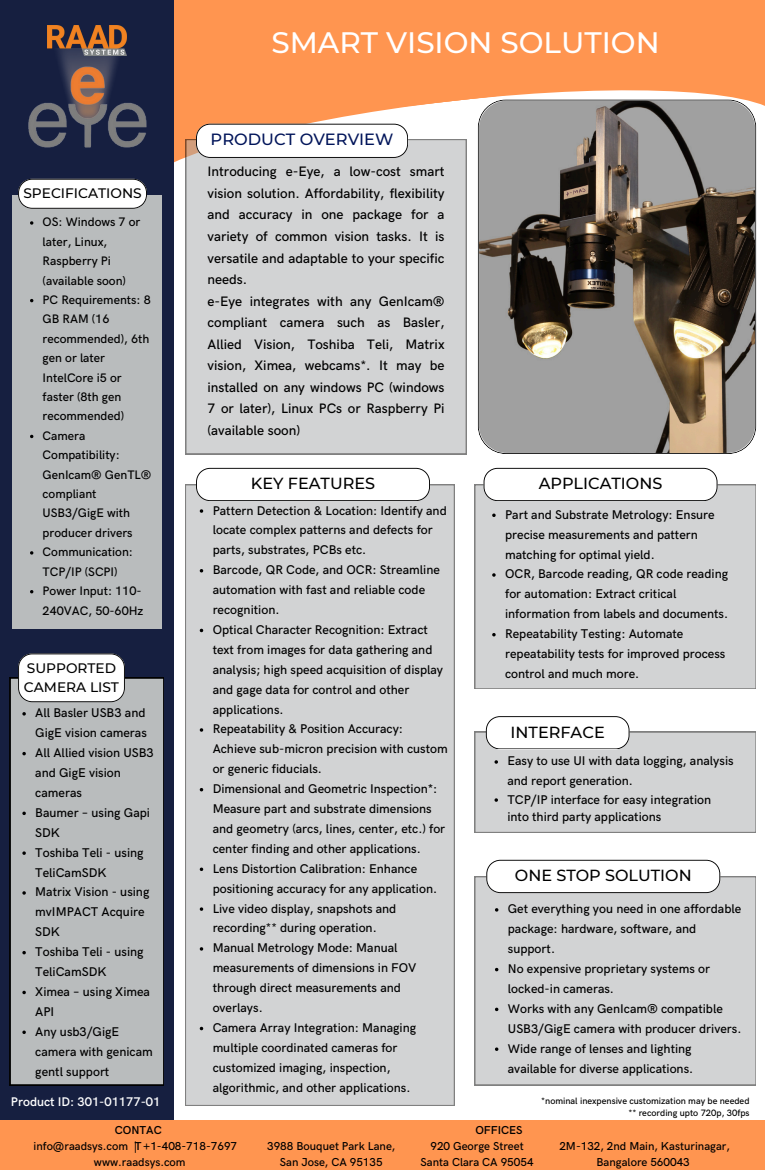
<style>
.page{position:relative;width:765px;height:1170px;background:#fff}
.page>*{position:absolute;margin:0;border:0;box-sizing:border-box;transform-origin:0 0}
.t1{font:500 29.5px "Montserrat";color:#fff}
.t2{font:500 16.25px "Montserrat";color:#02155a}
.t3{font:500 16px "Montserrat";color:#000}
.t4{font:500 13.75px/21.5px "HK Grotesk";color:#000}
.t5{font:500 13.75px/18.8px "Montserrat";color:#000}
.t6{font:500 12.62px/19.9px "HK Grotesk";color:#000}
.t7{font:600 12.62px "HK Grotesk";color:#fff}
.t8{font:500 12.38px/19.4px "HK Grotesk";color:#000}
.t9{font:500 11.5px/16px "HK Grotesk";color:#000;text-align:center}
.t10{font:600 11.5px/15.6px "HK Grotesk";color:#000;text-align:center}
.t11{font:500 9.25px "HK Grotesk";color:#000}
.s1{font-weight:600}
</style>
<div class="page">
<div style="left:174px;top:0;width:591px;height:168px;background:#ff9550"></div>
<svg style="left:174px;top:90px;width:591px;height:266px;fill:#fff"></svg>
<div style="left:0;top:0;width:174px;height:1170px;background:#161f40"></div>
<img style="left:28px;top:56px;width:119px;height:92px">
<img style="left:47px;top:25px;width:80px;height:31px">
<svg style="left:478px;top:99px;width:278px;height:355px;background:#7e7871"></svg>
<div style="left:185px;top:485px;width:270px;height:621px;background:#d2d3d4"></div>
<svg style="left:200px;top:509px;width:3px;height:4px"></svg>
<svg style="left:200px;top:728px;width:3px;height:4px"></svg>
<svg style="left:200px;top:907px;width:3px;height:4px"></svg>
<svg style="left:200px;top:947px;width:3px;height:4px"></svg>
<svg style="left:196px;top:468px;width:234px;height:33px"></svg>
<div style="left:10px;top:678px;width:154px;height:407px;background:#b9bcbd"></div>
<svg style="left:22px;top:712px;width:4px;height:4px"></svg>
<svg style="left:22px;top:752px;width:4px;height:3px"></svg>
<svg style="left:22px;top:812px;width:4px;height:3px"></svg>
<svg style="left:22px;top:851px;width:4px;height:4px"></svg>
<svg style="left:22px;top:891px;width:4px;height:4px"></svg>
<svg style="left:22px;top:951px;width:4px;height:3px"></svg>
<svg style="left:22px;top:991px;width:4px;height:3px"></svg>
<svg style="left:22px;top:1031px;width:4px;height:3px"></svg>
<svg style="left:18px;top:653px;width:107px;height:49px;background:#eceded"></svg>
<svg style="left:475px;top:716px;width:281px;height:117px"></svg>
<div style="left:475px;top:876px;width:281px;height:209px;background:#d2d3d4"></div>
<svg style="left:495px;top:908px;width:3px;height:4px"></svg>
<svg style="left:495px;top:1047px;width:3px;height:4px"></svg>
<svg style="left:486px;top:860px;width:234px;height:33px"></svg>
<div style="left:12px;top:195px;width:150px;height:433px;background:#b9bcbd"></div>
<svg style="left:30px;top:221px;width:3px;height:4px"></svg>
<svg style="left:30px;top:551px;width:3px;height:4px"></svg>
<svg style="left:18px;top:179px;width:129px;height:30px;background:#e8e8e9"></svg>
<div style="left:475px;top:484px;width:281px;height:205px;background:#d2d3d4"></div>
<svg style="left:492px;top:514px;width:4px;height:3px"></svg>
<svg style="left:492px;top:573px;width:4px;height:4px"></svg>
<svg style="left:492px;top:633px;width:4px;height:3px"></svg>
<svg style="left:484px;top:468px;width:234px;height:33px"></svg>
<div style="left:186px;top:139px;width:281px;height:315px;background:#d2d3d4"></div>
<svg style="left:196px;top:124px;width:212px;height:34px;background:#f1f0f0"></svg>
<div style="left:0;top:1121px;width:765px;height:49px;background:#ff9550"></div>
<h3 class="t1" style="left:271px;top:24px;width:390px">SMART VISION SOLUTION</h3>
<h2 class="t5" style="left:23px;top:184px;width:120px">SPECIFICATIONS</h2>
<p class="t8" style="left:43px;top:213px;width:110px">OS: Windows 7 or later, Linux,<br>Raspberry Pi (available soon)<br>PC Requirements: 8<br>GB RAM (16 recommended), 6th gen or later<br>IntelCore i5 or faster (8th gen recommended)<br>Camera<br>Compatibility:<br>GenIcam® GenTL® compliant<br>USB3/GigE with producer drivers<br>Communication:<br>TCP/IP (SCPI)<br>Power Input: 110-<br>240VAC, 50-60Hz</p>
<h1 class="t5" style="left:24px;top:659px;width:97px">SUPPORTED<br>CAMERA LIST</h1>
<p class="t6" style="left:35px;top:704px;width:120px">All Basler USB3 and<br>GigE vision cameras<br>All Allied vision USB3 and GigE vision cameras<br>Baumer – using Gapi<br>SDK<br>Toshiba Teli - using<br>TeliCamSDK<br>Matrix Vision - using mvIMPACT Acquire<br>SDK<br>Toshiba Teli - using<br>TeliCamSDK<br>Ximea – using Ximea<br>API<br>Any usb3/GigE camera with genicam gentl support</p>
<p class="t2" style="left:211px;top:130px;width:184px">PRODUCT OVERVIEW</p>
<p class="t4" style="left:208px;top:161px;width:239px">Introducing e-Eye, a low-cost smart vision solution. Affordability, flexibility and accuracy in one package for a variety of common vision tasks. It is versatile and adaptable to your specific needs.<br>e-Eye integrates with any GenIcam® compliant camera such as Basler, Allied Vision, Toshiba Teli, Matrix vision, Ximea, webcams*. It may be installed on any windows PC (windows 7 or later), Linux PCs or Raspberry Pi (available soon)</p>
<h4 class="t3" style="left:251px;top:474px;width:126px">KEY FEATURES</h4>
<p class="t6" style="left:213px;top:501px;width:237px">Pattern Detection &amp; Location: Identify and locate complex patterns and defects for parts, substrates, PCBs etc.<br>Barcode, QR Code, and OCR: Streamline automation with fast and reliable code recognition.<br>Optical Character Recognition: Extract text from images for data gathering and analysis; high speed acquisition of display and gage data for control and other applications.<br>Repeatability &amp; Position Accuracy:<br>Achieve sub-micron precision with custom or generic fiducials.<br>Dimensional and Geometric Inspection<span class="s1">*</span>:<br>Measure part and substrate dimensions and geometry (arcs, lines, center, etc.) for center finding and other applications.<br>Lens Distortion Calibration: Enhance positioning accuracy for any application.<br>Live video display, snapshots and recording** during operation.<br>Manual Metrology Mode: Manual measurements of dimensions in FOV through direct measurements and overlays.<br>Camera Array Integration: Managing multiple coordinated cameras for customized imaging, inspection, algorithmic, and other applications.</p>
<p class="t3" style="left:539px;top:474px;width:125px">APPLICATIONS</p>
<p class="t6" style="left:505px;top:505px;width:225px">Part and Substrate Metrology: Ensure precise measurements and pattern matching for optimal yield.<br>OCR, Barcode reading, QR code reading for automation: Extract critical information from labels and documents.<br>Repeatability Testing: Automate repeatability tests for improved process control and much more.</p>
<h4 class="t3" style="left:511px;top:722px;width:96px">INTERFACE</h4>
<h2 class="t6" style="left:507px;top:752px;width:228px">Easy to use UI with data logging, analysis and report generation.</h2>
<p class="t6" style="left:507px;top:791px;width:205px;line-height:17.2px">TCP/IP interface for easy integration into third party applications</p>
<p class="t3" style="left:515px;top:866px;width:178px">ONE STOP SOLUTION</p>
<h2 class="t6" style="left:508px;top:900px;width:235px">Get everything you need in one affordable package: hardware, software, and support.</h2>
<h2 class="t6" style="left:508px;top:959px;width:204px">No expensive proprietary systems or locked-in cameras.</h2>
<h2 class="t6" style="left:508px;top:999px;width:235px">Works with any GenIcam® compatible<br>USB3/GigE camera with producer drivers.</h2>
<p class="t6" style="left:508px;top:1039px;width:187px">Wide range of lenses and lighting available for diverse applications.</p>
<p class="t7" style="left:11px;top:1094px;width:151px">Product ID: 301-01177-01</p>
<p class="t10" style="left:115px;top:1123px;width:49px">CONTAC<br>T</p>
<p class="t10" style="left:475px;top:1123px;width:49px">OFFICES</p>
<h6 class="t9" style="left:34px;top:1139px;width:205px">info@raadsys.com | +1-408-718-7697</h6>
<p class="t9" style="left:94px;top:1155px;width:93px">www.raadsys.com</p>
<h6 class="t9" style="left:267px;top:1139px;width:130px">3988 Bouquet Park Lane,<br>San Jose, CA 95135</h6>
<p class="t9" style="left:421px;top:1139px;width:114px">920 George Street<br>Santa Clara CA 95054</p>
<p class="t11" style="left:541px;top:1096px;width:210px">*nominal inexpensive customization may be needed</p>
<p class="t11" style="left:628px;top:1108px;width:123px">** recording upto 720p, 30fps</p>
<p class="t9" style="left:559px;top:1139px;width:172px">2M-132, 2nd Main, Kasturinagar,</p>
<p class="t9" style="left:597px;top:1155px;width:95px">Bangalore 560043</p>
</div>
